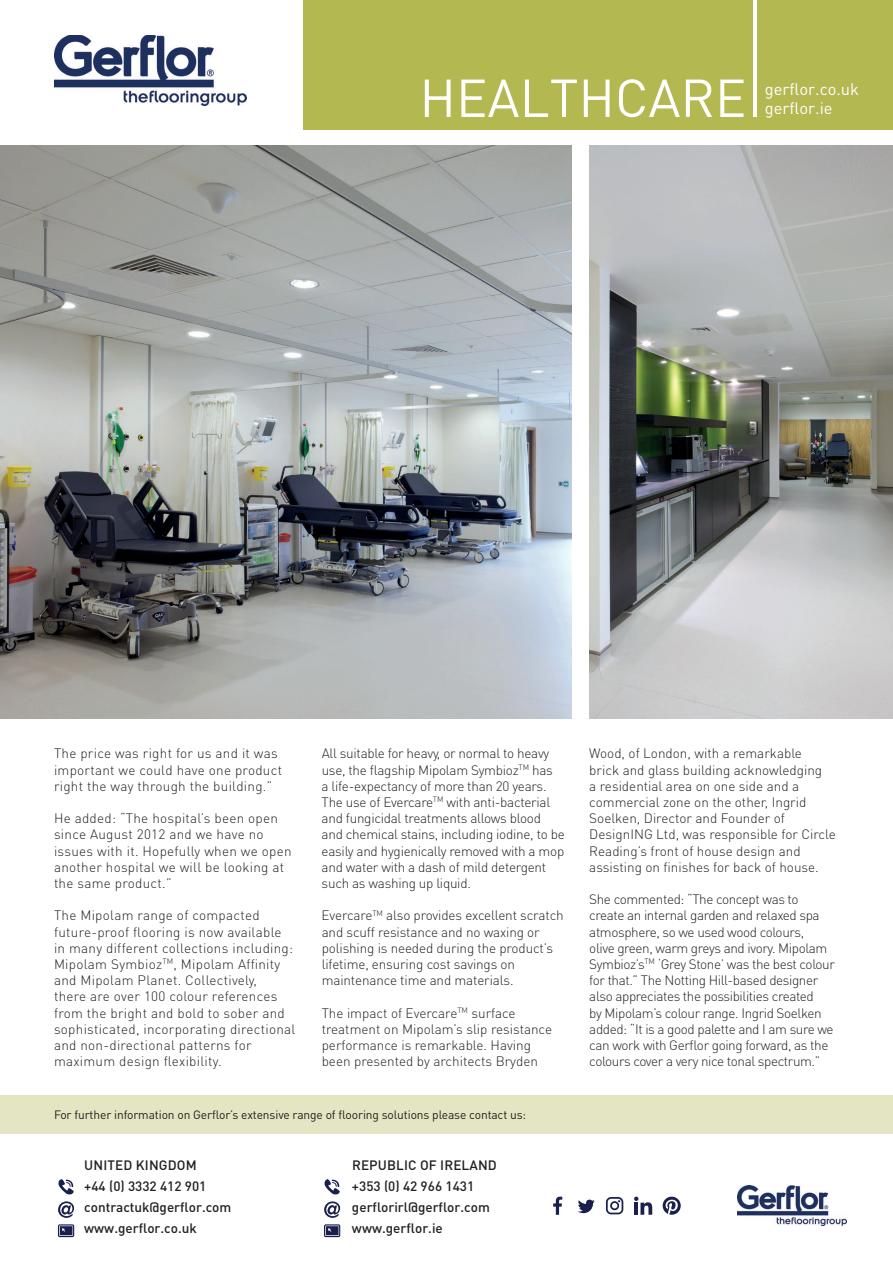
<style>
.page{position:relative;width:893px;height:1263px;background:#fff}
.page>*{position:absolute;margin:0;border:0;box-sizing:border-box;transform-origin:0 0}
.t1{font:52.5px "DIN Pro";color:#fff}
.t2{font:16.5px/19.8px "DIN Pro";color:#fff}
.t3{font:300 13.5px/16.2px "DIN Pro";letter-spacing:-.01em;color:#231f20}
.t4{font:300 13.5px/16.2px "DIN Pro";letter-spacing:.02em;color:#231f20}
.t5{font:300 13.5px/16.2px "DIN Pro";letter-spacing:-.03em;color:#231f20}
.t6{font:500 13.5px/21px "DIN Pro";color:#231f20}
.t7{font:12px "DIN Pro";letter-spacing:-.01em;color:#231f20}
</style>
<div class="page">
<img style="left:0;top:146px;width:572px;height:573px">
<img style="left:589px;top:146px;width:304px;height:572px">
<div style="left:0;top:1095px;width:893px;height:39px;background:#e4e5c3"></div>
<img style="left:737px;top:1185px;width:110px;height:41px">
<svg style="left:553px;top:1196px;width:9px;height:19px"></svg>
<svg style="left:663px;top:1196px;width:18px;height:19px"></svg>
<svg style="left:634px;top:1196px;width:18px;height:19px"></svg>
<svg style="left:606px;top:1197px;width:17px;height:17px"></svg>
<svg style="left:577px;top:1199px;width:18px;height:14px"></svg>
<svg style="left:58px;top:1179px;width:16px;height:15px"></svg>
<svg style="left:58px;top:1224px;width:16px;height:13px"></svg>
<svg style="left:58px;top:1201px;width:16px;height:17px"></svg>
<svg style="left:324px;top:1179px;width:16px;height:15px"></svg>
<svg style="left:324px;top:1224px;width:16px;height:13px"></svg>
<svg style="left:324px;top:1201px;width:16px;height:17px"></svg>
<img style="left:55px;top:35px;width:191px;height:71px">
<div style="left:304px;top:0;width:589px;height:130px;background:#b4b851"></div>
<hr style="left:753px;top:0;width:3px;height:117px;background:#fff">
<h1 class="t1" style="left:419px;top:62px;width:328px">HEALTHCARE</h1>
<p class="t2" style="left:765px;top:78px;width:96px">gerflor.co.uk gerflor.ie</p>
<p class="t4" style="left:54px;top:745px;width:230px">The price was right for us and it was important we could have one product right the way through the building.”</p>
<p class="t4" style="left:54px;top:809px;width:239px">He added: “The hospital’s been open since August 2012 and we have no issues with it. Hopefully when we open another hospital we will be looking at the same product.”</p>
<p class="t4" style="left:54px;top:907px;width:243px">The Mipolam range of compacted future-proof flooring is now available in many different collections including:<br>Mipolam Symbioz<sup>TM</sup>, Mipolam Affinity and Mipolam Planet. Collectively,<br>there are over 100 colour references from the bright and bold to sober and sophisticated, incorporating directional and non-directional patterns for maximum design flexibility.</p>
<p class="t3" style="left:322px;top:745px;width:245px">All suitable for heavy, or normal to heavy use, the flagship Mipolam Symbioz<sup>TM</sup> has<br>a life-expectancy of more than 20 years.<br>The use of Evercare<sup>TM</sup> with anti-bacterial and fungicidal treatments allows blood and chemical stains, including iodine, to be easily and hygienically removed with a mop and water with a dash of mild detergent such as washing up liquid.</p>
<p class="t3" style="left:322px;top:907px;width:244px">Evercare<sup>TM</sup> also provides excellent scratch and scuff resistance and no waxing or polishing is needed during the product’s lifetime, ensuring cost savings on maintenance time and materials.</p>
<p class="t3" style="left:322px;top:1004px;width:232px">The impact of Evercare<sup>TM</sup> surface treatment on Mipolam’s slip resistance performance is remarkable. Having been presented by architects Bryden</p>
<p class="t3" style="left:589px;top:745px;width:248px">Wood, of London, with a remarkable<br>brick and glass building acknowledging<br>a residential area on one side and a commercial zone on the other, Ingrid Soelken, Director and Founder of DesignING Ltd, was responsible for Circle Reading’s front of house design and assisting on finishes for back of house.</p>
<p class="t5" style="left:589px;top:890px;width:247px">She commented: “The concept was to create an internal garden and relaxed spa atmosphere, so we used wood colours,<br>olive green, warm greys and ivory. Mipolam Symbioz’s<sup>TM</sup> ‘Grey Stone’ was the best colour for that.” The Notting Hill-based designer also appreciates the possibilities created<br>by Mipolam’s colour range. Ingrid Soelken added: “It is a good palette and I am sure we can work with Gerflor going forward, as the colours cover a very nice tonal spectrum.”</p>
<p class="t7" style="left:54px;top:1106px;width:474px">For further information on Gerflor’s extensive range of flooring solutions please contact us:</p>
<p class="t6" style="left:84px;top:1154px;width:149px">UNITED KINGDOM<br>+44 (0) 3332 412 901 contractuk@gerflor.com www.gerflor.co.uk</p>
<p class="t6" style="left:352px;top:1154px;width:146px">REPUBLIC OF IRELAND +353 (0) 42 966 1431 gerflorirl@gerflor.com www.gerflor.ie</p>
</div>
